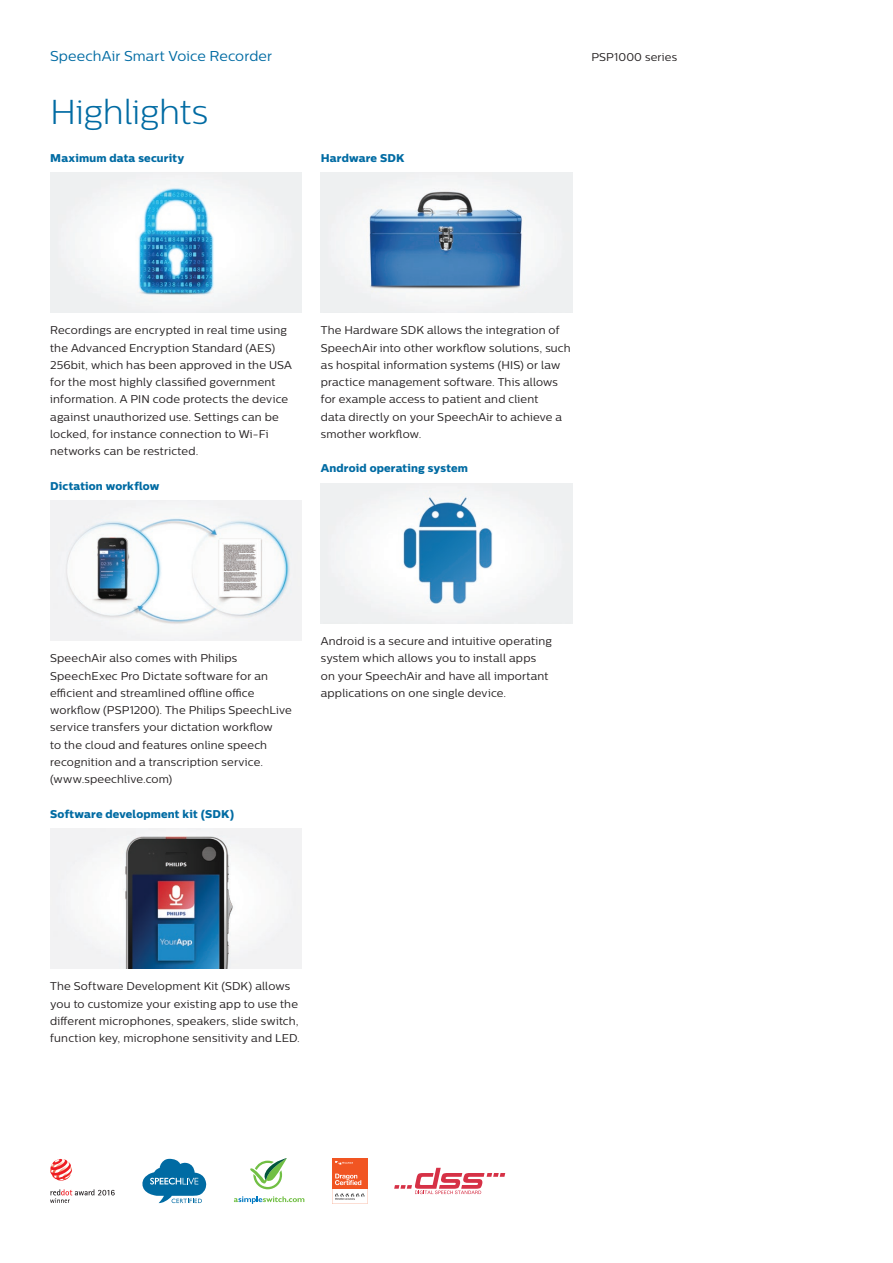
<style>
.page{position:relative;width:893px;height:1263px;background:#fff}
.page>*{position:absolute;margin:0;border:0;box-sizing:border-box;transform-origin:0 0}
.t1{font:300 34.5px "Centrale Sans";letter-spacing:-.01em;color:#006ba3}
.t2{font:14.25px "Centrale Sans";letter-spacing:.005em;color:#006ba3}
.t3{font:11.25px/17.2px "Centrale Sans";letter-spacing:.015em;color:#231f20}
.t4{font:11.25px "Centrale Sans X Bold";letter-spacing:.015em;color:#006ba3}
</style>
<div class="page">
<img style="left:50px;top:172px;width:251px;height:141px">
<img style="left:50px;top:500px;width:251px;height:141px">
<img style="left:50px;top:828px;width:251px;height:141px">
<img style="left:321px;top:172px;width:251px;height:141px">
<img style="left:321px;top:483px;width:251px;height:140px">
<svg style="left:142px;top:1159px;width:64px;height:44px"></svg>
<svg style="left:234px;top:1196px;width:70px;height:8px"></svg>
<svg style="left:250px;top:1158px;width:37px;height:31px"></svg>
<svg style="left:394px;top:1168px;width:111px;height:26px"></svg>
<svg style="left:50px;top:1159px;width:22px;height:21px"></svg>
<svg style="left:50px;top:1189px;width:65px;height:14px"></svg>
<svg style="left:332px;top:1158px;width:36px;height:46px"></svg>
<p class="t2" style="left:50px;top:48px;width:223px">SpeechAir Smart Voice Recorder</p>
<p class="t3" style="left:591px;top:48px;width:87px">PSP1000 series</p>
<h1 class="t1" style="left:50px;top:92px;width:159px">Highlights</h1>
<p class="t4" style="left:50px;top:151px;width:136px">Maximum data security</p>
<p class="t4" style="left:321px;top:151px;width:85px">Hardware SDK</p>
<p class="t3" style="left:50px;top:321px;width:243px">Recordings are encrypted in real time using the Advanced Encryption Standard (AES)<br>256bit, which has been approved in the USA for the most highly classified government information. A PIN code protects the device against unauthorized use. Settings can be locked, for instance connection to Wi-Fi networks can be restricted.</p>
<p class="t4" style="left:50px;top:478px;width:111px">Dictation workflow</p>
<p class="t3" style="left:321px;top:321px;width:252px">The Hardware SDK allows the integration of SpeechAir into other workflow solutions, such as hospital information systems (HIS) or law practice management software. This allows for example access to patient and client<br>data directly on your SpeechAir to achieve a smother workflow.</p>
<p class="t4" style="left:321px;top:461px;width:149px">Android operating system</p>
<p class="t3" style="left:50px;top:649px;width:243px">SpeechAir also comes with Philips SpeechExec Pro Dictate software for an efficient and streamlined offline office workflow (PSP1200). The Philips SpeechLive service transfers your dictation workflow<br>to the cloud and features online speech recognition and a transcription service. (www.speechlive.com)</p>
<p class="t4" style="left:50px;top:806px;width:186px">Software development kit (SDK)</p>
<p class="t3" style="left:321px;top:632px;width:233px">Android is a secure and intuitive operating system which allows you to install apps on your SpeechAir and have all important applications on one single device.</p>
<p class="t3" style="left:50px;top:977px;width:251px">The Software Development Kit (SDK) allows you to customize your existing app to use the different microphones, speakers, slide switch, function key, microphone sensitivity and LED.</p>
</div>
